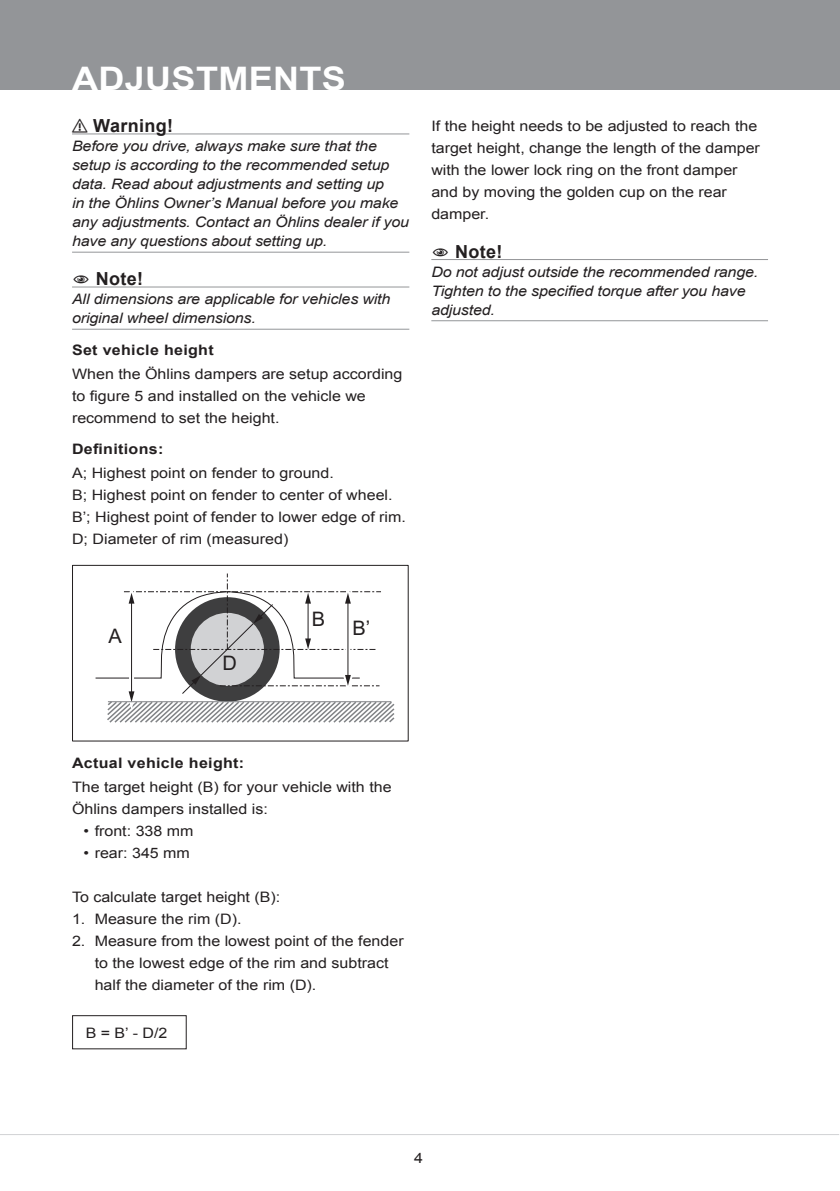
<style>
.page{position:relative;width:840px;height:1191px;background:#fff}
.page>*{position:absolute;margin:0;border:0;box-sizing:border-box;transform-origin:0 0}
.t1{font:700 32.4px "Arial";letter-spacing:.01em;color:#fff;scale:1.11 1}
.t2{font:20px "Arial";color:#231f20}
.t3{font:700 18px "Arial";letter-spacing:.02em;color:#231f20}
.t4{font:14.4px/22px "Arial";color:#231f20;scale:1.11 1}
.t5{font:italic 14.4px/19px "Arial";letter-spacing:-.01em;color:#231f20;scale:1.11 1}
.t6{font:700 14.4px "Arial";letter-spacing:.02em;color:#231f20;scale:1.11 1}
</style>
<div class="page">
<div style="left:0;top:0;width:839px;height:90px;background:#939598"></div>
<hr style="left:0;top:1134px;width:838px;height:1px;background:#d1d2d4">
<hr style="left:72px;top:134px;width:337px;height:1px;background:#939598">
<hr style="left:72px;top:252px;width:337px;height:1px;background:#939598">
<hr style="left:72px;top:287px;width:337px;height:1px;background:#939598">
<hr style="left:72px;top:329px;width:337px;height:1px;background:#939598">
<div style="left:72px;top:565px;width:336px;height:176px;border:1px solid #231f20"></div>
<hr style="left:431px;top:259px;width:336px;height:1px;background:#939598">
<hr style="left:431px;top:320px;width:336px;height:1px;background:#939598">
<svg style="left:95px;top:573px;width:299px;height:149px"></svg>
<hr style="left:108px;top:701px;width:283px;height:1px;background:#808285">
<div style="left:72px;top:1015px;width:115px;height:34px;border:1px solid #231f20"></div>
<h1 class="t1" style="left:72px;top:57px;width:248px">ADJUSTMENTS</h1>
<p class="t3" style="left:72px;top:114px;width:103px">⚠ Warning!</p>
<p class="t5" style="left:72px;top:137px;width:305px">Before you drive, always make sure that the setup is according to the recommended setup data. Read about adjustments and setting up<br>in the Öhlins Owner’s Manual before you make any adjustments. Contact an Öhlins dealer if you have any questions about setting up.</p>
<p class="t3" style="left:96px;top:267px;width:49px">Note!</p>
<p class="t5" style="left:72px;top:290px;width:288px">All dimensions are applicable for vehicles with original wheel dimensions.</p>
<p class="t6" style="left:72px;top:340px;width:129px">Set vehicle height</p>
<p class="t4" style="left:72px;top:363px;width:299px">When the Öhlins dampers are setup according to figure 5 and installed on the vehicle we recommend to set the height.</p>
<p class="t6" style="left:72px;top:439px;width:84px">Definitions:</p>
<p class="t4" style="left:72px;top:462px;width:302px">A; Highest point on fender to ground.<br>B; Highest point on fender to center of wheel.<br>B’; Highest point of fender to lower edge of rim.<br>D; Diameter of rim (measured)</p>
<p class="t4" style="left:431px;top:115px;width:297px">If the height needs to be adjusted to reach the target height, change the length of the damper with the lower lock ring on the front damper and by moving the golden cup on the rear damper.</p>
<p class="t3" style="left:455px;top:239px;width:49px">Note!</p>
<p class="t5" style="left:431px;top:262px;width:296px">Do not adjust outside the recommended range.<br>Tighten to the specified torque after you have adjusted.</p>
<h2 class="t2" style="left:108px;top:623px;width:15px">A</h2>
<h2 class="t2" style="left:222px;top:650px;width:16px">D</h2>
<h2 class="t2" style="left:312px;top:606px;width:15px">B</h2>
<h2 class="t2" style="left:352px;top:615px;width:19px">B’</h2>
<p class="t6" style="left:72px;top:753px;width:157px">Actual vehicle height:</p>
<p class="t4" style="left:72px;top:776px;width:289px">The target height (B) for your vehicle with the<br>Öhlins dampers installed is:</p>
<p class="t4" style="left:83px;top:820px;width:101px">• front: 338 mm</p>
<p class="t4" style="left:83px;top:842px;width:97px">• rear: 345 mm</p>
<p class="t4" style="left:72px;top:886px;width:189px">To calculate target height (B):</p>
<p class="t4" style="left:72px;top:908px;width:154px">1. Measure the rim (D).</p>
<p class="t4" style="left:95px;top:930px;width:280px;text-indent:-23px">2. Measure from the lowest point of the fender to the lowest edge of the rim and subtract half the diameter of the rim (D).</p>
<p class="t4" style="left:86px;top:1022px;width:75px">B = B’ - D/2</p>
<p class="t4" style="left:414px;top:1147px;width:10px">4</p>
</div>
